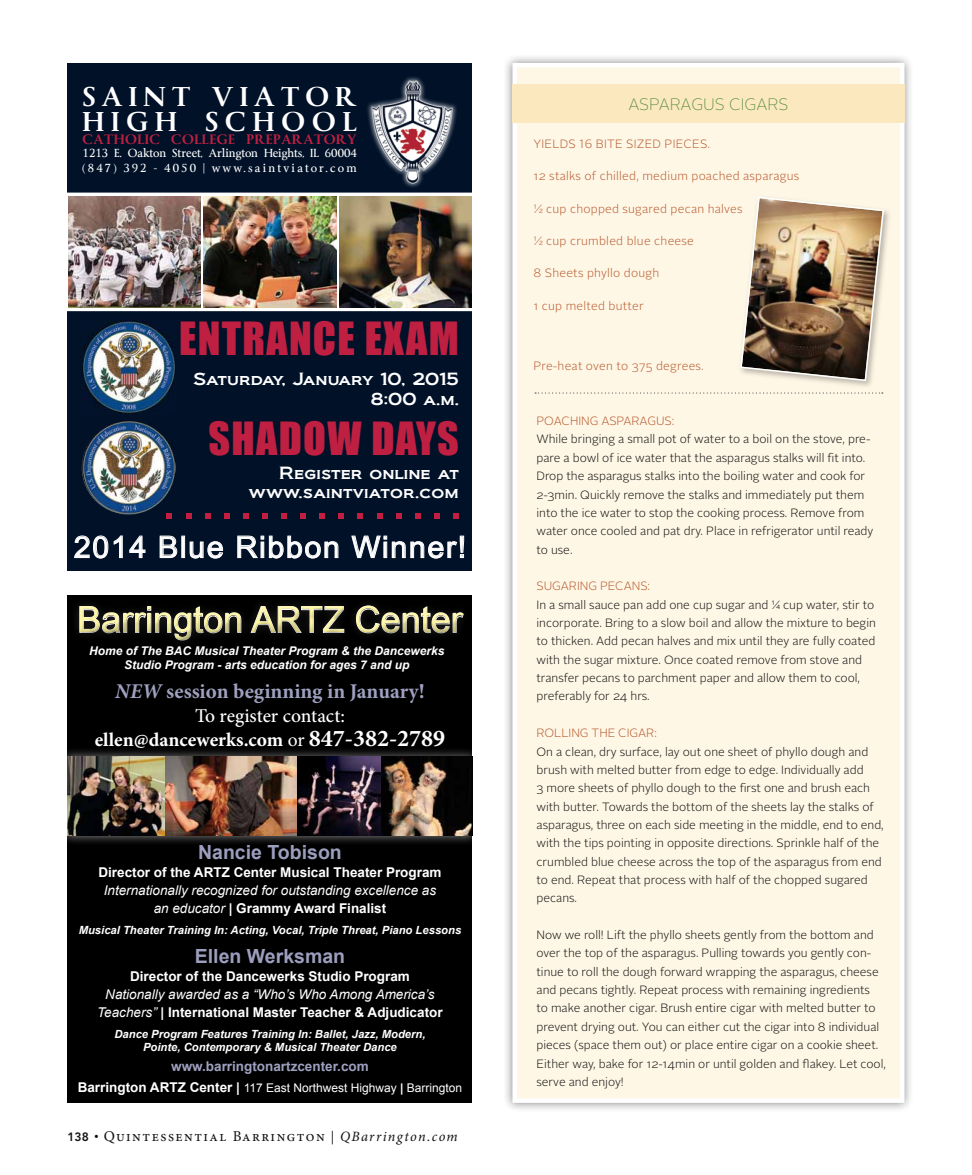
<style>
.page{position:relative;width:972px;height:1175px;background:#fff}
.page>*{position:absolute;margin:0;border:0;box-sizing:border-box;transform-origin:0 0}
.t1{font:42px "Impact";letter-spacing:.03em;color:#bf2042}
.t2{font:36px "Arial";color:#fff7a2}
.t3{font:30px "Arial";letter-spacing:.05em;color:#fff}
.t4{font:700 25.2px/24.3px "Byington";letter-spacing:.25em;color:#fff}
.t5{font:700 21px "Minion Pro";color:#9fa0c0}
.t6{font:700 19.5px/24px "Minion Pro";color:#fff;text-align:center}
.t7{font:700 19.5px "Arial";color:#9d9ebe}
.t8{font:16.5px/19.8px "Biondi";color:#fff;text-align:right;scale:1.04 1}
.t9{font:100 16.5px "Alright Sans";color:#4c8833}
.t10{font:15px "Minion Pro";letter-spacing:.1em;color:#121212}
.t11{font:italic 13.5px/18px "Arial";color:#fff;text-align:center}
.t12{font:700 13.5px "Arial";color:#fff}
.t13{font:700 13.5px "Arial";color:#9fa0c0}
.t14{font:700 12.6px "Byington";letter-spacing:.04em;color:#bf2042}
.t15{font:300 12px/18.3px "Alright Sans";color:#121212}
.t16{font:300 12px "Alright Sans";letter-spacing:-.005em;color:#b75a2e}
.t17{font:italic 700 12px/14.4px "Arial";color:#fff;text-align:center}
.t18{font:12px "Arial";color:#fff}
.t19{font:300 12px "Alright Sans";letter-spacing:.02em;color:#b75a2e}
.t20{font:italic 700 11.25px/13.5px "Arial";color:#fff;text-align:center}
.t21{font:10.8px "Byington";color:#fff}
.t22{font:10.8px "Byington";letter-spacing:.21em;color:#fff}
.s1{font-style:inherit}
.s2{font-style:italic}
.s3{font-weight:500}
.s4{font-weight:400}
.s5{font-size:24px}
.s6{font-weight:700}
.s7{font-weight:700;font-style:normal}
.s8{font-weight:700;font-size:13.5px}
.s9{font-family:"Avenir LT Std";font-weight:800;font-size:12px}
.s10{font-size:12px}
.s11{font-size:13.5px}
.s12{font-style:italic;font-size:14.25px}
</style>
<div class="page">
<div style="left:68px;top:63px;width:404px;height:508px;background:#011128"></div>
<svg style="left:68px;top:193px;width:404px;height:118px;background:#f6f5f4"></svg>
<img style="left:82px;top:320px;width:94px;height:93px">
<svg style="left:243px;top:513px;width:6px;height:6px"></svg>
<svg style="left:415px;top:513px;width:6px;height:6px"></svg>
<svg style="left:396px;top:513px;width:6px;height:6px"></svg>
<svg style="left:377px;top:513px;width:6px;height:6px"></svg>
<svg style="left:357px;top:513px;width:6px;height:6px"></svg>
<svg style="left:338px;top:513px;width:6px;height:6px"></svg>
<svg style="left:319px;top:513px;width:6px;height:6px"></svg>
<svg style="left:300px;top:513px;width:6px;height:6px"></svg>
<svg style="left:281px;top:513px;width:6px;height:6px"></svg>
<svg style="left:262px;top:513px;width:6px;height:6px"></svg>
<svg style="left:453px;top:513px;width:6px;height:6px"></svg>
<svg style="left:434px;top:513px;width:6px;height:6px"></svg>
<svg style="left:224px;top:513px;width:6px;height:6px"></svg>
<svg style="left:205px;top:513px;width:6px;height:6px"></svg>
<svg style="left:186px;top:513px;width:6px;height:6px"></svg>
<svg style="left:166px;top:514px;width:6px;height:5px"></svg>
<svg style="left:74px;top:535px;width:49px;height:23px"></svg>
<svg style="left:129px;top:535px;width:17px;height:23px"></svg>
<svg style="left:160px;top:535px;width:18px;height:23px"></svg>
<div style="left:182px;top:535px;width:3px;height:23px;border:1px solid #fff"></div>
<svg style="left:189px;top:541px;width:34px;height:18px"></svg>
<svg style="left:237px;top:535px;width:102px;height:23px"></svg>
<svg style="left:351px;top:535px;width:113px;height:24px"></svg>
<img style="left:367px;top:77px;width:90px;height:110px">
<img style="left:339px;top:196px;width:133px;height:112px">
<img style="left:204px;top:196px;width:132px;height:112px">
<img style="left:68px;top:196px;width:133px;height:112px">
<img style="left:82px;top:421px;width:93px;height:93px">
<div style="left:68px;top:595px;width:404px;height:508px;background:#000"></div>
<div style="left:70px;top:604px;width:402px;height:53px;background:#121212;opacity:.35"></div>
<div style="left:68px;top:747px;width:404px;height:98px;background:#fff;opacity:.55"></div>
<img style="left:68px;top:756px;width:404px;height:79px">
<div style="left:503px;top:53px;width:411px;height:1059px;background:#121212;opacity:.5"></div>
<div style="left:512px;top:63px;width:392px;height:1039px;background:#fff7e6;border:4px solid #fff"></div>
<div style="left:512px;top:84px;width:392px;height:38px;background:#fbe8bf"></div>
<svg style="left:535px;top:392px;width:348px;height:1px"></svg>
<div style="left:738px;top:194px;width:154px;height:195px;background:#121212;opacity:.3"></div>
<img style="left:739px;top:196px;width:146px;height:186px">
<h3 class="t4" style="left:83px;top:86px;width:276px"><span class="s1">S</span>AINT <span class="s1">V</span>IATOR<br><span class="s1">H</span>IGH <span class="s1">S</span>CHOOL</h3>
<p class="t21" style="left:83px;top:147px;width:276px">1213 E. Oakton Street, Arlington Heights, IL 60004</p>
<p class="t14" style="left:83px;top:132px;width:276px">CATHOLIC COLLEGE PREPARATORY</p>
<p class="t22" style="left:83px;top:161px;width:276px">(847) 392 - 4050 | www.saintviator.com</p>
<h1 class="t1" style="left:179px;top:306px;width:281px">ENTRANCE EXAM</h1>
<h3 class="t8" style="left:193px;top:369px;width:257px">Saturday, January 10, 2015<br>8:00 a.m.</h3>
<h1 class="t1" style="left:209px;top:406px;width:252px">SHADOW DAYS</h1>
<h3 class="t8" style="left:249px;top:462px;width:203px">Register online at www.saintviator.com</h3>
<h3 class="t3" style="left:74px;top:527px;width:394px">2014 Blue Ribbon Winner!</h3>
<h2 class="t2" style="left:77px;top:596px;width:387px">Barrington ARTZ Center</h2>
<p class="t17" style="left:89px;top:644px;width:357px">Home of The BAC Musical Theater Program &amp; the Dancewerks<br>Studio Program - arts education for ages 7 and up</p>
<h3 class="t5" style="left:115px;top:679px;width:311px"><span class="s2">NEW</span> session beginning in January!</h3>
<h3 class="t6" style="left:95px;top:704px;width:352px"><span class="s3">To register contact:<br></span>ellen@dancewerks.com <span class="s4">or</span> <span class="s5">847-382-2789</span></h3>
<h3 class="t7" style="left:198px;top:839px;width:145px">Nancie Tobison</h3>
<p class="t12" style="left:98px;top:863px;width:345px">Director of the ARTZ Center Musical Theater Program</p>
<p class="t11" style="left:104px;top:881px;width:334px">Internationally recognized for outstanding excellence as an educator <span class="s6">|</span> <span class="s7">Grammy Award Finalist</span></p>
<h3 class="t7" style="left:195px;top:943px;width:152px">Ellen Werksman</h3>
<p class="t12" style="left:130px;top:967px;width:281px">Director of the Dancewerks Studio Program</p>
<p class="t11" style="left:97px;top:985px;width:347px">Nationally awarded as a “Who’s Who Among America’s<br>Teachers” <span class="s6">|</span> <span class="s7">International Master Teacher &amp; Adjudicator</span></p>
<p class="t20" style="left:114px;top:1027px;width:313px">Dance Program Features Training In: Ballet, Jazz, Modern,<br>Pointe, Contemporary &amp; Musical Theater Dance</p>
<p class="t20" style="left:79px;top:923px;width:384px">Musical Theater Training In: Acting, Vocal, Triple Threat, Piano Lessons</p>
<p class="t13" style="left:171px;top:1056px;width:199px">www.barringtonartzcenter.com</p>
<p class="t18" style="left:78px;top:1080px;width:386px"><span class="s8">Barrington ARTZ Center |</span> 117 East Northwest Highway <span class="s6">|</span> Barrington</p>
<p class="t10" style="left:68px;top:1125px;width:392px"><span class="s9">138</span> <span class="s10">•</span> Quintessential Barrington <span class="s11">|</span> <span class="s12">QBarrington.com</span></p>
<h3 class="t9" style="left:628px;top:93px;width:162px">ASPARAGUS CIGARS</h3>
<p class="t19" style="left:534px;top:135px;width:178px">Yields 16 bite sized pieces.</p>
<p class="t16" style="left:534px;top:168px;width:267px">12 stalks of chilled, medium poached asparagus</p>
<p class="t16" style="left:534px;top:200px;width:211px">½ cup chopped sugared pecan halves</p>
<p class="t16" style="left:534px;top:233px;width:162px">½ cup crumbled blue cheese</p>
<p class="t16" style="left:534px;top:265px;width:127px">8 Sheets phyllo dough</p>
<p class="t16" style="left:534px;top:297px;width:112px">1 cup melted butter</p>
<p class="t16" style="left:534px;top:357px;width:172px">Pre-heat oven to 375 degrees.</p>
<p class="t16" style="left:537px;top:413px;width:139px">Poaching Asparagus:</p>
<p class="t15" style="left:537px;top:430px;width:338px">While bringing a small pot of water to a boil on the stove, pre&shy;pare a bowl of ice water that the asparagus stalks will fit into.<br>Drop the asparagus stalks into the boiling water and cook for 2-3min. Quickly remove the stalks and immediately put them into the ice water to stop the cooking process. Remove from water once cooled and pat dry. Place in refrigerator until ready to use.</p>
<p class="t16" style="left:537px;top:578px;width:115px">Sugaring Pecans:</p>
<p class="t15" style="left:537px;top:595px;width:341px">I n a small sauce pan add one cup sugar and ¼ cup water, stir to incorporate. Bring to a slow boil and allow the mixture to begin to thicken. Add pecan halves and mix until they are fully coated with the sugar mixture. Once coated remove from stove and transfer pecans to parchment paper and allow them to cool, preferably for 24 hrs.</p>
<p class="t16" style="left:537px;top:725px;width:122px">Rolling the Cigar:</p>
<p class="t15" style="left:537px;top:742px;width:349px">On a clean, dry surface, lay out one sheet of phyllo dough and brush with melted butter from edge to edge. I ndividually add<br>3 more sheets of phyllo dough to the first one and brush each with butter. Towards the bottom of the sheets lay the stalks of asparagus, three on each side meeting in the middle, end to end, with the tips pointing in opposite directions. Sprinkle half of the crumbled blue cheese across the top of the asparagus from end to end. Repeat that process with half of the chopped sugared pecans.</p>
<p class="t15" style="left:537px;top:926px;width:351px">N ow we roll! Lift the phyllo sheets gently from the bottom and over the top of the asparagus. Pulling towards you gently con&shy;tinue to roll the dough forward wrapping the asparagus, cheese and pecans tightly. Repeat process with remaining ingredients<br>to make another cigar. Brush entire cigar with melted butter to prevent drying out. You can either cut the cigar into 8 individual pieces (space them out) or place entire cigar on a cookie sheet.<br>E ither way, bake for 12-14min or until golden and flakey. Let cool, serve and enjoy!</p>
</div>
